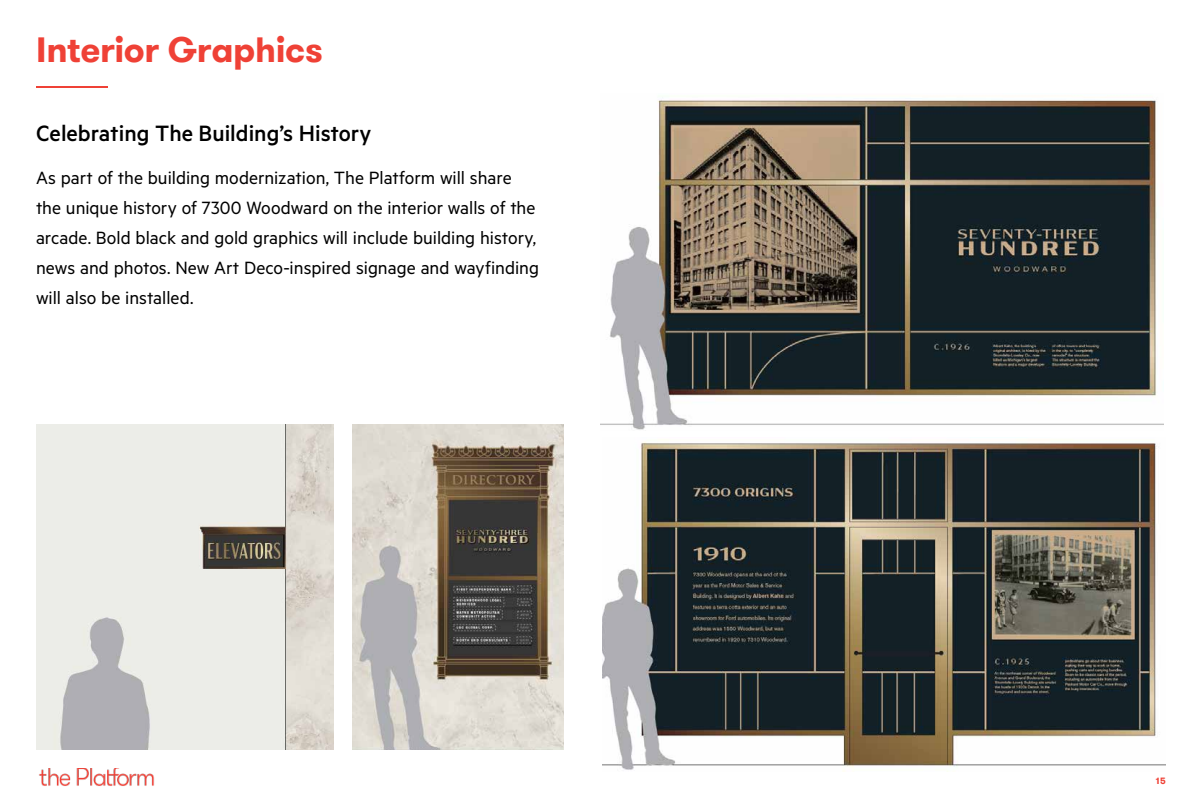
<style>
.page{position:relative;width:1200px;height:800px;background:#fff}
.page>*{position:absolute;margin:0;border:0;box-sizing:border-box;transform-origin:0 0}
.t1{font:700 35px "GT Walsheim Pro";letter-spacing:-.01em;color:#ef4136}
.t2{font:500 25px "Metric";color:#000}
.t3{font:20px/30px "Metric";color:#000}
.t4{font:700 9px "GT Walsheim Pro";color:#ef4136}
</style>
<div class="page">
<img style="left:39px;top:768px;width:115px;height:18px">
<hr style="left:36px;top:86px;width:72px;height:2px;background:#ef4136">
<img style="left:602px;top:442px;width:563px;height:330px">
<img style="left:600px;top:97px;width:564px;height:333px">
<img style="left:352px;top:424px;width:212px;height:326px">
<img style="left:36px;top:424px;width:298px;height:326px">
<h1 class="t1" style="left:36px;top:27px;width:288px">Interior Graphics</h1>
<p class="t2" style="left:36px;top:118px;width:337px">Celebrating The Building’s History</p>
<p class="t3" style="left:36px;top:162px;width:505px">As part of the building modernization, The Platform will share the unique history of 7300 Woodward on the interior walls of the arcade. Bold black and gold graphics will include building history, news and photos. New Art Deco-inspired signage and wayfinding will also be installed.</p>
<p class="t4" style="left:1156px;top:775px;width:12px">15</p>
</div>
